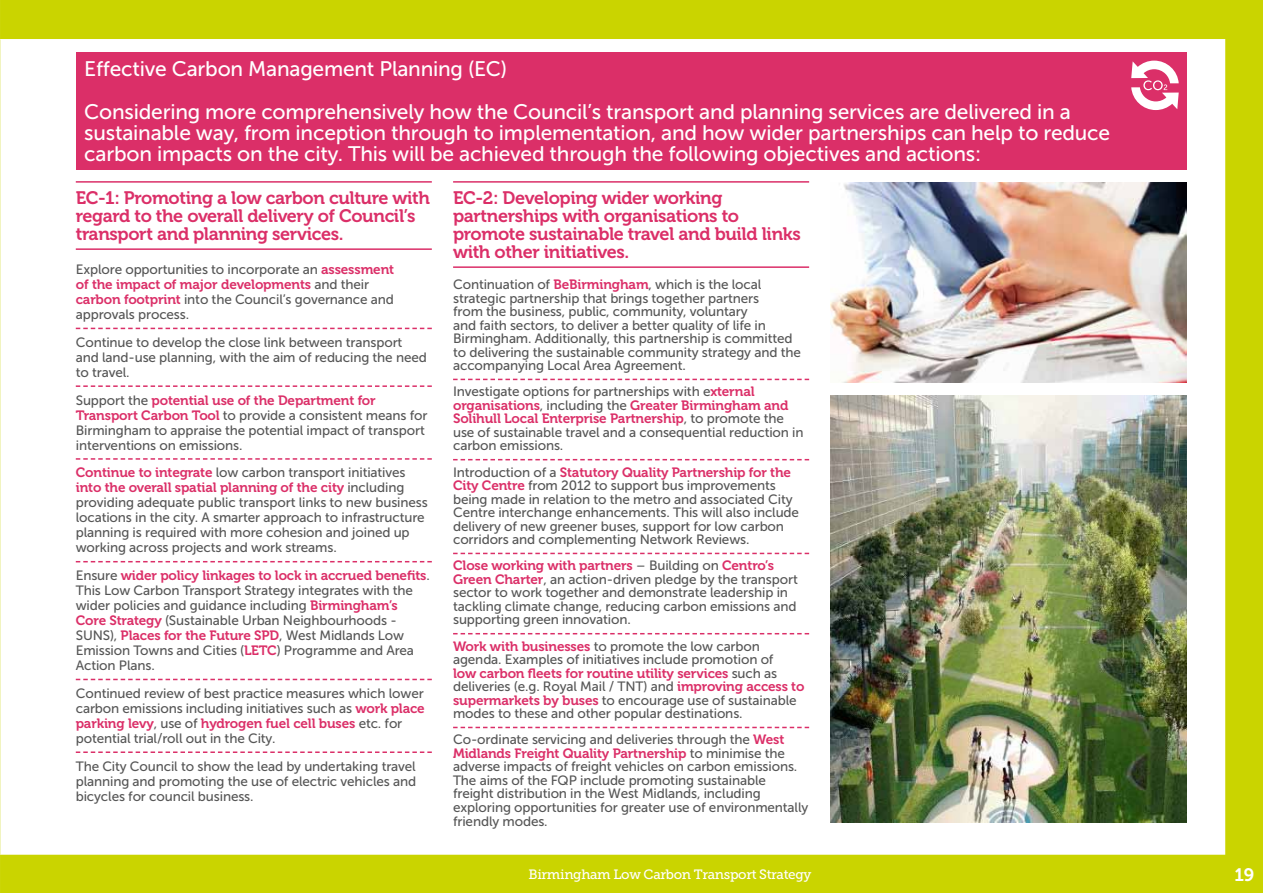
<style>
.page{position:relative;width:1263px;height:893px;background:#fff}
.page>*{position:absolute;margin:0;border:0;box-sizing:border-box;transform-origin:0 0}
.t1{font:21px/42.3px "Museo Sans 500";letter-spacing:-.01em;color:#fff}
.t2{font:18px/18px "Museo 700";letter-spacing:-.02em;color:#db2f68}
.t3{font:18px "Museo 700";color:#fff}
.t4{font:13.5px/13.5px "Museo Sans 500";letter-spacing:-.01em;color:#565656}
.t5{font:13.5px/13.5px "Museo 700";letter-spacing:-.01em;color:#db2f68}
.t6{font:13.5px "Museo Slab 500";letter-spacing:-.025em;color:#fff}
.s1{font-family:"Museo 700";color:#db2f68}
.s2{font-family:"Museo Sans 500";color:#565656}
</style>
<div class="page">
<img style="left:0;top:39px;width:1px;height:818px">
<img style="left:1px;top:0;width:1262px;height:893px">
<hr style="left:0;top:0;width:1px;height:39px;background:#cad400">
<hr style="left:0;top:855px;width:1px;height:38px;background:#cad400">
<h1 class="t1" style="left:84px;top:48px;width:988px">Effective Carbon Management Planning (EC)<br>Considering more comprehensively how the Council’s transport and planning services are delivered in a</h1>
<h1 class="t1" style="left:84px;top:122px;width:1027px;line-height:21px">sustainable way, from inception through to implementation, and how wider partnerships can help to reduce carbon impacts on the city. This will be achieved through the following objectives and actions:</h1>
<h2 class="t2" style="left:76px;top:189px;width:356px">EC-1: Promoting a low carbon culture with regard to the overall delivery of Council’s transport and planning services.</h2>
<p class="t4" style="left:76px;top:263px;width:320px">Explore opportunities to incorporate an <span class="s1">assessment</span></p>
<p class="t5" style="left:76px;top:278px;width:295px">of the impact of major developments <span class="s2">and their</span></p>
<p class="t4" style="left:76px;top:292px;width:320px;line-height:15px"><span class="s1">carbon footprint</span> into the Council’s governance and approvals process.</p>
<p class="t4" style="left:76px;top:335px;width:352px;line-height:15px">Continue to develop the close link between transport and land-use planning, with the aim of reducing the need to travel.</p>
<p class="t5" style="left:76px;top:393px;width:301px"><span class="s2">Support the</span> potential use of the Department for</p>
<p class="t4" style="left:76px;top:408px;width:353px;line-height:15px"><span class="s1">Transport Carbon Tool</span> to provide a consistent means for<br>Birmingham to appraise the potential impact of transport interventions on emissions.</p>
<p class="t4" style="left:76px;top:466px;width:331px"><span class="s1">Continue to integrate</span> low carbon transport initiatives</p>
<p class="t5" style="left:76px;top:481px;width:330px">into the overall spatial planning of the city <span class="s2">including</span></p>
<p class="t4" style="left:76px;top:495px;width:354px;line-height:15px">providing adequate public transport links to new business locations in the city. A smarter approach to infrastructure planning is required with more cohesion and joined up working across projects and work streams.</p>
<p class="t5" style="left:76px;top:569px;width:356px"><span class="s2">Ensure</span> wider policy linkages to lock in accrued benefits<span class="s2">.</span></p>
<p class="t4" style="left:76px;top:583px;width:340px;line-height:15px">This Low Carbon Transport Strategy integrates with the wider policies and guidance including <span class="s1">Birmingham’s Core Strategy</span> (Sustainable Urban Neighbourhoods - SUNS), <span class="s1">Places for the Future SPD</span>, West Midlands Low Emission Towns and Cities (<span class="s1">LETC</span>) Programme and Area Action Plans.</p>
<p class="t4" style="left:76px;top:686px;width:350px;line-height:15px">Continued review of best practice measures which lower carbon emissions including initiatives such as <span class="s1">work place</span></p>
<p class="t5" style="left:76px;top:717px;width:328px">parking levy<span class="s2">, use of</span> hydrogen fuel cell buses <span class="s2">etc. for</span></p>
<p class="t4" style="left:76px;top:724px;width:342px;line-height:27.8px">potential trial/roll out in the City.<br>The City Council to show the lead by undertaking travel</p>
<p class="t4" style="left:76px;top:774px;width:342px;line-height:15px">planning and promoting the use of electric vehicles and bicycles for council business.</p>
<h2 class="t2" style="left:453px;top:189px;width:349px">EC-2: Developing wider working partnerships with organisations to promote sustainable travel and build links with other initiatives.</h2>
<p class="t4" style="left:453px;top:278px;width:349px">Continuation of <span class="s1">BeBirmingham</span>, which is the local strategic partnership that brings together partners<br>from the business, public, community, voluntary<br>and faith sectors, to deliver a better quality of life in Birmingham. Additionally, this partnership is committed to delivering the sustainable community strategy and the accompanying Local Area Agreement.</p>
<p class="t4" style="left:453px;top:385px;width:303px">Investigate options for partnerships with e<span class="s1">xternal</span></p>
<p class="t5" style="left:453px;top:399px;width:337px">organisations<span class="s2">, including the</span> Greater Birmingham and<br>Solihull Local Enterprise Partnership<span class="s2">, to promote the</span></p>
<p class="t4" style="left:453px;top:426px;width:352px">use of sustainable travel and a consequential reduction in carbon emissions.</p>
<p class="t5" style="left:453px;top:465px;width:339px"><span class="s2">Introduction of a</span> Statutory Quality Partnership for the</p>
<p class="t4" style="left:453px;top:479px;width:347px"><span class="s1">City Centre</span> from 2012 to support bus improvements being made in relation to the metro and associated City Centre interchange enhancements. This will also include delivery of new greener buses, support for low carbon corridors and complementing Network Reviews.</p>
<p class="t5" style="left:453px;top:559px;width:323px">Close working with partners <span class="s2">– Building on</span> Centro’s</p>
<p class="t4" style="left:453px;top:573px;width:346px"><span class="s1">Green Charter</span>, an action-driven pledge by the transport sector to work together and demonstrate leadership in tackling climate change, reducing carbon emissions and supporting green innovation.</p>
<p class="t4" style="left:453px;top:639px;width:322px"><span class="s1">Work with businesses</span> to promote the low carbon agenda. Examples of initiatives include promotion of</p>
<p class="t5" style="left:453px;top:666px;width:326px">low carbon fleets for routine utility services <span class="s2">such as</span></p>
<p class="t4" style="left:453px;top:680px;width:353px">deliveries (e.g. Royal Mail / TNT) and <span class="s1">improving access to supermarkets by buses</span> to encourage use of sustainable modes to these and other popular destinations.</p>
<p class="t4" style="left:453px;top:733px;width:333px">Co-ordinate servicing and deliveries through the <span class="s1">West</span></p>
<p class="t5" style="left:453px;top:747px;width:333px">Midlands Freight Quality Partnership <span class="s2">to minimise the</span></p>
<p class="t4" style="left:453px;top:760px;width:357px">adverse impacts of freight vehicles on carbon emissions.<br>The aims of the FQP include promoting sustainable freight distribution in the West Midlands, including exploring opportunities for greater use of environmentally friendly modes.</p>
<p class="t6" style="left:529px;top:867px;width:284px">Birmingham Low Carbon Transport Strategy</p>
<h2 class="t3" style="left:1234px;top:864px;width:21px">19</h2>
</div>
